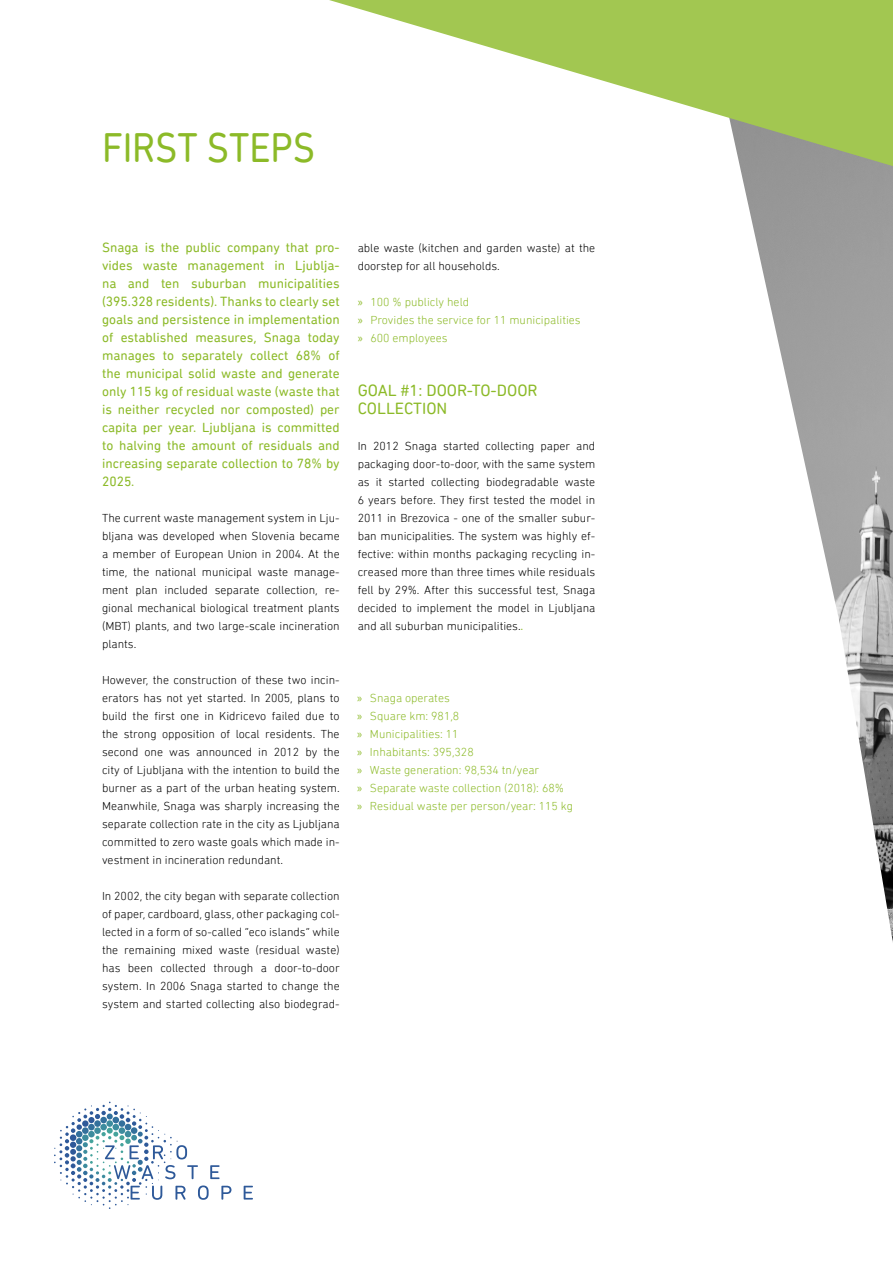
<style>
.page{position:relative;width:893px;height:1263px;background:#fff}
.page>*{position:absolute;margin:0;border:0;box-sizing:border-box;transform-origin:0 0}
.t1{font:42px "DIN Next Rounded LT Pro";letter-spacing:-.005em;color:#8cba28;scale:.9 1}
.body{font:16.5px "DIN Next Rounded LT Pro";color:#8cba28}
.body-2{font:13.5px/18px "DIN Next Rounded LT Pro";color:#8cba28;text-align:justify}
.body-3{font:300 12px/18px "DIN Next Rounded LT Pro";color:#000;text-align:justify}
.t2{font:300 12px "DIN Next Rounded LT Pro";color:#8cba28}
.s1{font-family:"Myriad Pro";font-weight:400}
.s2{font-weight:400;color:#8cba28}
</style>
<div class="page">
<img style="left:739px;top:166px;width:154px;height:776px">
<svg style="left:329px;top:0;width:564px;height:166px"></svg>
<svg style="left:54px;top:1101px;width:177px;height:108px"></svg>
<svg style="left:244px;top:1186px;width:9px;height:13px"></svg>
<p class="t1" style="left:102px;top:123px;width:238px">FIRST STEPS</p>
<p class="body-2" style="left:102px;top:238px;width:239px">Snaga is the public company that pro&shy;vides waste management in Ljublja&shy;na and ten suburban municipalities (395.328 residents). Thanks to clearly set goals and persistence in implementation of established measures, Snaga today manages to separately collect 68% of the municipal solid waste and generate only 115 kg of residual waste (waste that is neither recycled nor composted) per capita per year. Ljubljana is committed to halving the amount of residuals and increasing separate collection to 78% by 2025.</p>
<p class="body-3" style="left:102px;top:509px;width:239px">The current waste management system in Lju&shy;bljana was developed when Slovenia became a member of European Union in 2004. At the time, the national municipal waste manage&shy;ment plan included separate collection, re&shy;gional mechanical biological treatment plants (MBT) plants, and two large-scale incineration plants.</p>
<p class="body-3" style="left:102px;top:671px;width:239px">However, the construction of these two incin&shy;erators has not yet started. In 2005, plans to build the first one in Kidricevo failed due to the strong opposition of local residents. The second one was announced in 2012 by the city of Ljubljana with the intention to build the burner as a part of the urban heating system.<br>Meanwhile, Snaga was sharply increasing the separate collection rate in the city as Ljubljana committed to zero waste goals which made in&shy;vestment in incineration redundant.</p>
<p class="body-3" style="left:102px;top:887px;width:239px">In 2002, the city began with separate collection of paper, cardboard, glass, other packaging col&shy;lected in a form of so-called “eco islands” while the remaining mixed waste (residual waste) has been collected through a door-to-door system. In 2006 Snaga started to change the system and started collecting also biodegrad-</p>
<p class="body-3" style="left:358px;top:239px;width:239px">able waste (kitchen and garden waste) at the doorstep for all households.</p>
<p class="t2" style="left:358px;top:295px;width:113px"><span class="s1">»</span> 100 % publicly held</p>
<p class="t2" style="left:358px;top:313px;width:225px"><span class="s1">»</span> Provides the service for 11 municipalities</p>
<p class="t2" style="left:358px;top:331px;width:92px"><span class="s1">»</span> 600 employees</p>
<p class="body" style="left:358px;top:381px;width:182px">GOAL #1: DOOR-TO-DOOR</p>
<p class="body" style="left:358px;top:399px;width:91px">COLLECTION</p>
<p class="body-3" style="left:358px;top:437px;width:239px">In 2012 Snaga started collecting paper and packaging door-to-door, with the same system as it started collecting biodegradable waste 6 years before. They first tested the model in 2011 in Brezovica - one of the smaller subur&shy;ban municipalities. The system was highly ef&shy;fective: within months packaging recycling in&shy;creased more than three times while residuals fell by 29%. After this successful test, Snaga decided to implement the model in Ljubljana and all suburban municipalities.<span class="s2">.</span></p>
<p class="t2" style="left:357px;top:691px;width:94px"><span class="s1">»</span> Snaga operates</p>
<p class="t2" style="left:357px;top:709px;width:104px"><span class="s1">»</span> Square km: 981,8</p>
<p class="t2" style="left:357px;top:727px;width:103px"><span class="s1">»</span> Municipalities: 11</p>
<p class="t2" style="left:357px;top:745px;width:118px"><span class="s1">»</span> Inhabitants: 395,328</p>
<p class="t2" style="left:357px;top:763px;width:184px"><span class="s1">»</span> Waste generation: 98,534 tn/year</p>
<p class="t2" style="left:357px;top:781px;width:208px"><span class="s1">»</span> Separate waste collection (2018): 68%</p>
<p class="t2" style="left:357px;top:799px;width:217px"><span class="s1">»</span> Residual waste per person/year: 115 kg</p>
</div>
